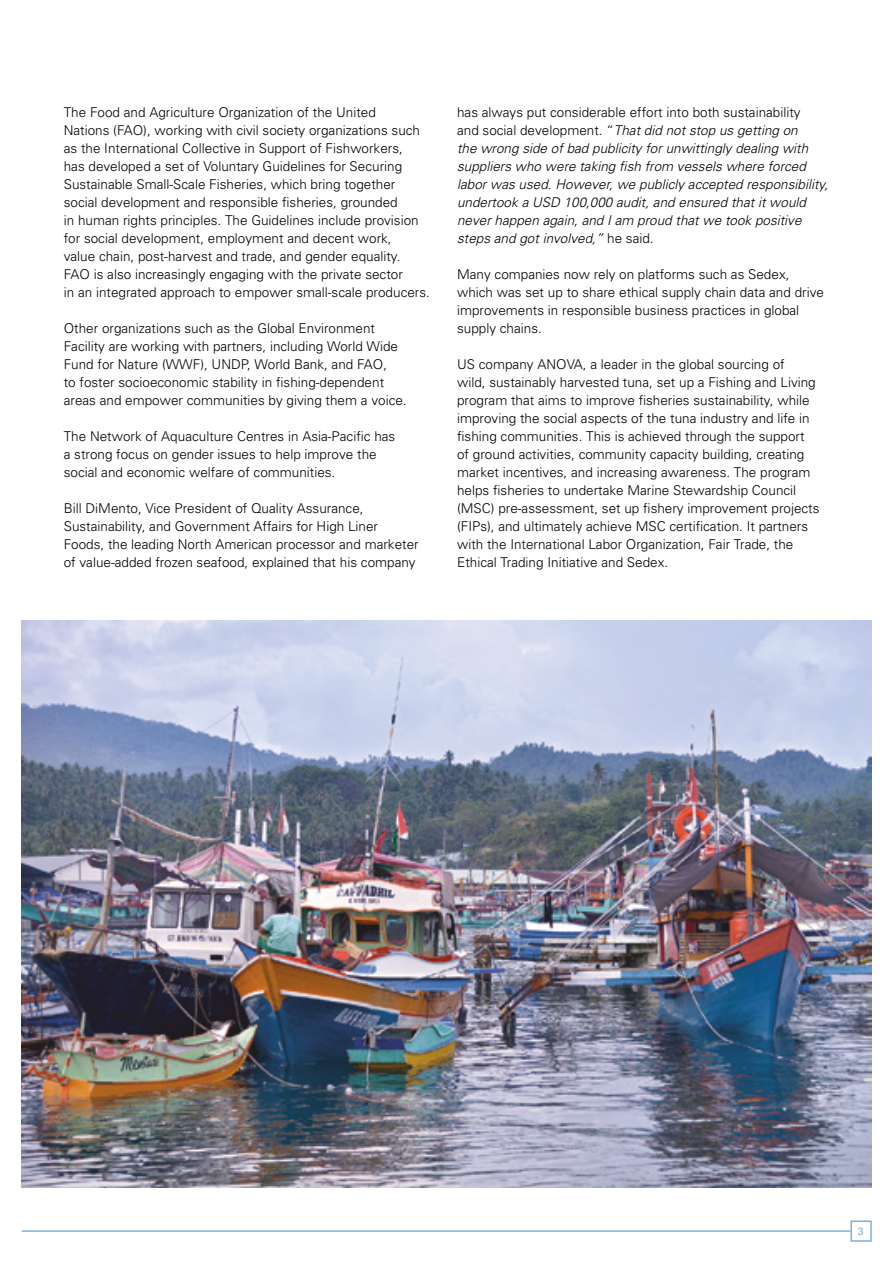
<style>
.page{position:relative;width:893px;height:1263px;background:#fff}
.page>*{position:absolute;margin:0;border:0;box-sizing:border-box;transform-origin:0 0}
.t1{font:300 13.5px/18px "Univers";color:#000}
.t2{font:italic 300 13.5px/18px "Univers";color:#000}
.t3{font:10.5px "Univers LT Std";color:#7fafd6}
.s1{font-style:normal}
</style>
<div class="page">
<hr style="left:22px;top:1230px;width:828px;height:2px;background:#7fafd6">
<div style="left:850px;top:1220px;width:22px;height:22px;border:2px solid #7fafd6"></div>
<img style="left:21px;top:621px;width:850px;height:566px">
<p class="t1" style="left:64px;top:103px;width:368px">The Food and Agriculture Organization of the United<br>Nations (FAO), working with civil society organizations such as the International Collective in Support of Fishworkers,<br>has developed a set of Voluntary Guidelines for Securing Sustainable Small-Scale Fisheries, which bring together social development and responsible fisheries, grounded<br>in human rights principles. The Guidelines include provision for social development, employment and decent work,<br>value chain, post-harvest and trade, and gender equality.<br>FAO is also increasingly engaging with the private sector<br>in an integrated approach to empower small-scale producers.</p>
<p class="t1" style="left:64px;top:319px;width:344px">Other organizations such as the Global Environment Facility are working with partners, including World Wide Fund for Nature (WWF), UNDP, World Bank, and FAO,<br>to foster socioeconomic stability in fishing-dependent areas and empower communities by giving them a voice.</p>
<p class="t1" style="left:64px;top:427px;width:333px">The Network of Aquaculture Centres in Asia-Pacific has a strong focus on gender issues to help improve the social and economic welfare of communities.</p>
<p class="t1" style="left:64px;top:499px;width:356px">Bill DiMento, Vice President of Quality Assurance, Sustainability, and Government Affairs for High Liner Foods, the leading North American processor and marketer of value-added frozen seafood, explained that his company</p>
<p class="t2" style="left:457px;top:103px;width:373px"><span class="s1">has always put considerable effort into both sustainability<br>and social development. “</span>That did not stop us getting on<br>the wrong side of bad publicity for unwittingly dealing with suppliers who were taking fish from vessels where forced labor was used. However, we publicly accepted responsibility, undertook a USD 100,000 audit, and ensured that it would never happen again, and I am proud that we took positive steps and got involved,” <span class="s1">he said.</span></p>
<p class="t1" style="left:457px;top:265px;width:368px">Many companies now rely on platforms such as Sedex, which was set up to share ethical supply chain data and drive improvements in responsible business practices in global supply chains.</p>
<p class="t1" style="left:457px;top:355px;width:364px">US company ANOVA, a leader in the global sourcing of<br>wild, sustainably harvested tuna, set up a Fishing and Living program that aims to improve fisheries sustainability, while improving the social aspects of the tuna industry and life in fishing communities. This is achieved through the support of ground activities, community capacity building, creating market incentives, and increasing awareness. The program helps fisheries to undertake Marine Stewardship Council (MSC) pre-assessment, set up fishery improvement projects (FIPs), and ultimately achieve MSC certification. It partners with the International Labor Organization, Fair Trade, the Ethical Trading Initiative and Sedex.</p>
<p class="t3" style="left:858px;top:1225px;width:7px">3</p>
</div>
